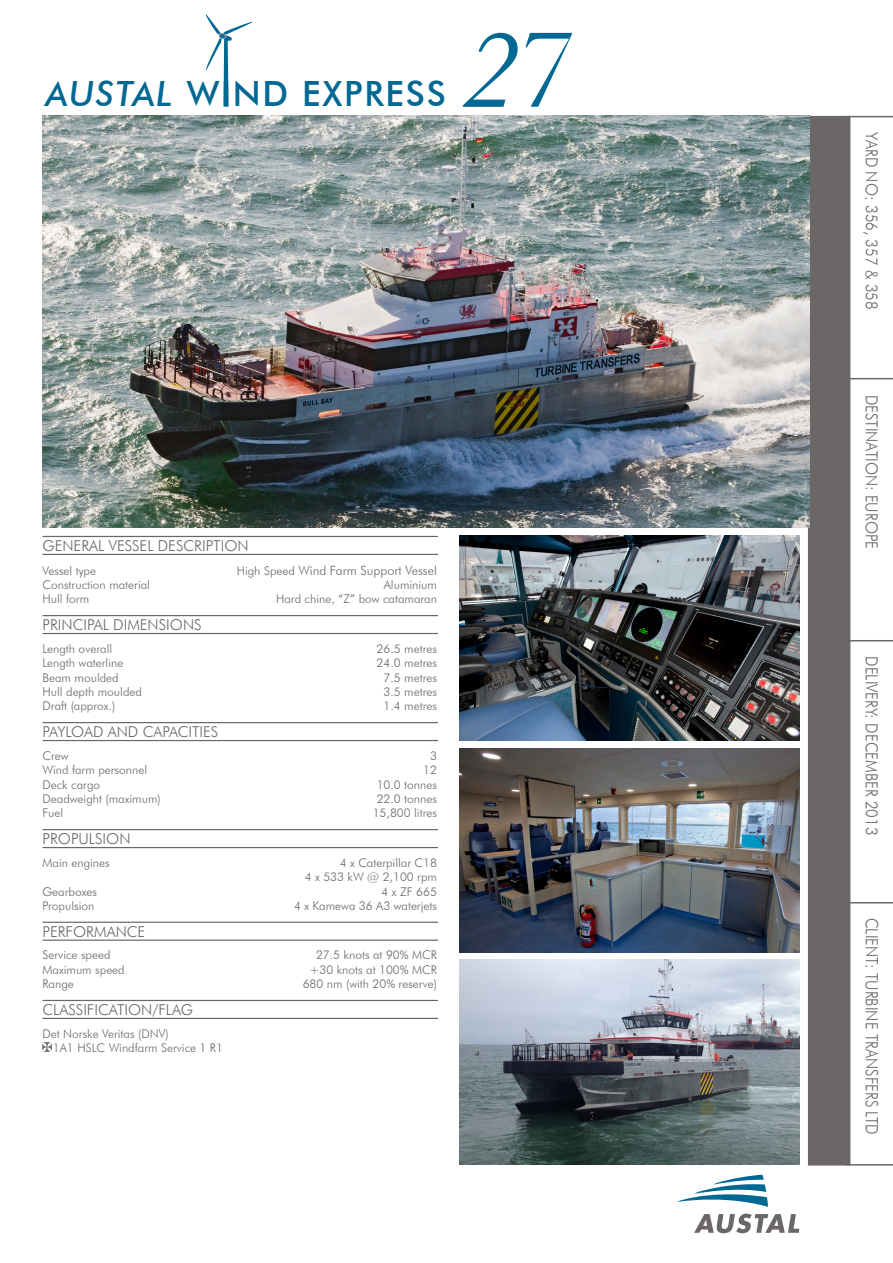
<style>
.page{position:relative;width:893px;height:1263px;background:#fff}
.page>*{position:absolute;margin:0;border:0;box-sizing:border-box;transform-origin:0 0}
.t1{font:500 34.8px "Futura BT";letter-spacing:.05em;color:#006893}
.t2{font:300 17.1px "Futura BT";color:#6a6766;scale:.88 1}
.t3{font:300 16.65px "Futura BT";color:#6a6766;scale:.9 1}
.Heading{font:300 15px "Futura BT";color:#6a6766}
.new_main_copy{font:300 12.75px "Futura BT";color:#6a6766}
.new_main_copy-2{font:300 12px "Futura BT";color:#6a6766}
.s1{font-style:italic}
.s2{font-size:12px}
</style>
<div class="page">
<hr style="left:846px;top:116px;width:47px;height:1px;background:#6a6766">
<hr style="left:846px;top:378px;width:47px;height:1px;background:#6a6766">
<hr style="left:846px;top:640px;width:47px;height:1px;background:#6a6766">
<hr style="left:846px;top:902px;width:47px;height:1px;background:#6a6766">
<hr style="left:846px;top:1164px;width:47px;height:1px;background:#6a6766">
<div style="left:808px;top:116px;width:42px;height:1049px;background:#6a6766"></div>
<svg style="left:205px;top:14px;width:48px;height:93px"></svg>
<svg style="left:463px;top:33px;width:55px;height:74px"></svg>
<svg style="left:525px;top:32px;width:48px;height:76px"></svg>
<img style="left:459px;top:960px;width:340px;height:204px">
<hr style="left:43px;top:554px;width:395px;height:1px;background:#6a6766">
<hr style="left:43px;top:536px;width:395px;height:1px;background:#6a6766">
<hr style="left:43px;top:633px;width:395px;height:1px;background:#6a6766">
<hr style="left:43px;top:615px;width:395px;height:1px;background:#6a6766">
<hr style="left:43px;top:740px;width:395px;height:1px;background:#6a6766">
<hr style="left:43px;top:722px;width:395px;height:1px;background:#6a6766">
<hr style="left:43px;top:847px;width:395px;height:1px;background:#6a6766">
<hr style="left:43px;top:829px;width:395px;height:1px;background:#6a6766">
<hr style="left:43px;top:939px;width:395px;height:2px;background:#6a6766">
<hr style="left:43px;top:922px;width:395px;height:1px;background:#6a6766">
<hr style="left:43px;top:1018px;width:395px;height:1px;background:#6a6766">
<hr style="left:43px;top:1000px;width:395px;height:1px;background:#6a6766">
<img style="left:43px;top:116px;width:766px;height:411px">
<img style="left:459px;top:536px;width:341px;height:204px">
<img style="left:459px;top:749px;width:340px;height:204px">
<svg style="left:43px;top:1042px;width:9px;height:9px"></svg>
<svg style="left:677px;top:1175px;width:91px;height:32px"></svg>
<svg style="left:694px;top:1213px;width:105px;height:20px"></svg>
<h1 class="t1" style="left:46px;top:73px;width:401px"><span class="s1">AUSTAL</span> WIND EXPRESS</h1>
<p class="Heading" style="left:43px;top:536px;width:208px">GENERAL VESSEL DESCRIPTION</p>
<p class="new_main_copy-2" style="left:43px;top:563px;width:55px">Vessel type</p>
<p class="new_main_copy" style="left:237px;top:562px;width:202px"><span class="s2">High Speed</span> Wind Farm Support Vessel</p>
<p class="new_main_copy-2" style="left:43px;top:577px;width:109px">Construction material</p>
<p class="new_main_copy-2" style="left:384px;top:577px;width:55px">Aluminium</p>
<p class="new_main_copy-2" style="left:43px;top:592px;width:48px">Hull form</p>
<p class="new_main_copy-2" style="left:276px;top:592px;width:162px">Hard chine, “Z” bow catamaran</p>
<p class="Heading" style="left:43px;top:615px;width:161px">PRINCIPAL DIMENSIONS</p>
<p class="new_main_copy-2" style="left:43px;top:641px;width:71px">Length overall</p>
<p class="new_main_copy-2" style="left:377px;top:641px;width:62px">26.5 metres</p>
<p class="new_main_copy-2" style="left:43px;top:656px;width:82px">Length waterline</p>
<p class="new_main_copy-2" style="left:377px;top:656px;width:62px">24.0 metres</p>
<p class="new_main_copy-2" style="left:43px;top:670px;width:78px">Beam moulded</p>
<p class="new_main_copy-2" style="left:384px;top:670px;width:55px">7.5 metres</p>
<p class="new_main_copy-2" style="left:43px;top:684px;width:101px">Hull depth moulded</p>
<p class="new_main_copy-2" style="left:384px;top:684px;width:55px">3.5 metres</p>
<p class="new_main_copy-2" style="left:43px;top:699px;width:74px">Draft (approx.)</p>
<p class="new_main_copy-2" style="left:384px;top:699px;width:55px">1.4 metres</p>
<p class="Heading" style="left:43px;top:722px;width:177px">PAYLOAD AND CAPACITIES</p>
<p class="new_main_copy-2" style="left:43px;top:748px;width:28px">Crew</p>
<p class="new_main_copy-2" style="left:430px;top:748px;width:8px">3</p>
<p class="new_main_copy-2" style="left:43px;top:763px;width:106px">Wind farm personnel</p>
<p class="new_main_copy-2" style="left:423px;top:763px;width:15px">12</p>
<p class="new_main_copy-2" style="left:43px;top:777px;width:59px">Deck cargo</p>
<p class="new_main_copy-2" style="left:377px;top:777px;width:62px">10.0 tonnes</p>
<p class="new_main_copy-2" style="left:43px;top:791px;width:120px">Deadweight (maximum)</p>
<p class="new_main_copy-2" style="left:377px;top:791px;width:62px">22.0 tonnes</p>
<p class="new_main_copy-2" style="left:43px;top:806px;width:22px">Fuel</p>
<p class="new_main_copy-2" style="left:373px;top:806px;width:66px">15,800 litres</p>
<p class="Heading" style="left:43px;top:829px;width:90px">PROPULSION</p>
<p class="new_main_copy-2" style="left:43px;top:855px;width:69px">Main engines</p>
<p class="new_main_copy-2" style="left:340px;top:855px;width:99px">4 x Caterpillar C18</p>
<p class="new_main_copy-2" style="left:305px;top:870px;width:134px">4 x 533 kW @ 2,100 rpm</p>
<p class="new_main_copy-2" style="left:43px;top:884px;width:56px">Gearboxes</p>
<p class="new_main_copy-2" style="left:382px;top:884px;width:57px">4 x ZF 665</p>
<p class="new_main_copy-2" style="left:43px;top:898px;width:53px">Propulsion</p>
<p class="new_main_copy-2" style="left:294px;top:898px;width:144px">4 x Kamewa 36 A3 waterjets</p>
<p class="Heading" style="left:43px;top:922px;width:104px">PERFORMANCE</p>
<p class="new_main_copy-2" style="left:43px;top:948px;width:69px">Service speed</p>
<p class="new_main_copy-2" style="left:316px;top:948px;width:123px">27.5 knots at 90% MCR</p>
<p class="new_main_copy-2" style="left:43px;top:962px;width:84px">Maximum speed</p>
<p class="new_main_copy-2" style="left:309px;top:962px;width:129px">+30 knots at 100% MCR</p>
<p class="new_main_copy-2" style="left:43px;top:977px;width:33px">Range</p>
<p class="new_main_copy-2" style="left:303px;top:977px;width:136px">680 nm (with 20% reserve)</p>
<p class="Heading" style="left:43px;top:1000px;width:152px">CLASSIFICATION/FLAG</p>
<p class="new_main_copy-2" style="left:43px;top:1026px;width:128px">Det Norske Veritas (DNV)</p>
<p class="new_main_copy-2" style="left:53px;top:1040px;width:172px">1A1 HSLC Windfarm Service 1 R1</p>
<h3 class="t3" style="left:882px;top:132px;width:198px;rotate:90deg">YARD NO: 356, 357 &amp; 358</h3>
<h3 class="t3" style="left:882px;top:394px;width:173px;rotate:90deg">DESTINATION: EUROPE</h3>
<h3 class="t3" style="left:882px;top:656px;width:200px;rotate:90deg">DELIVERY: DECEMBER 2013</h3>
<h2 class="t2" style="left:882px;top:918px;width:248px;rotate:90deg">CLIENT: TURBINE TRANSFERS LTD</h2>
</div>
